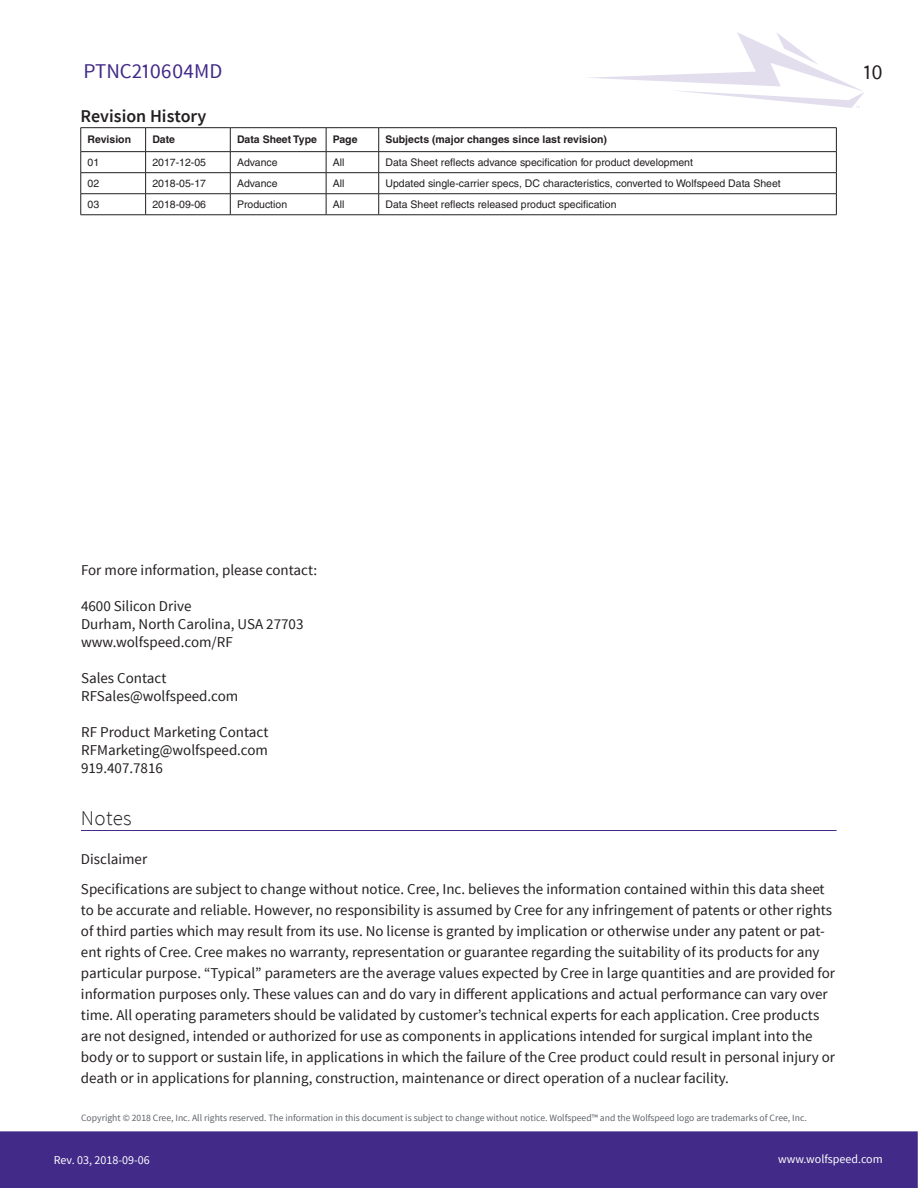
<style>
.page{position:relative;width:918px;height:1188px;background:#fff}
.page>*{position:absolute;margin:0;border:0;box-sizing:border-box;transform-origin:0 0}
.t1{font:21px "Source Sans Pro";color:#412a88}
.t2{font:300 21px "Source Sans Pro";letter-spacing:.015em;color:#231f20}
.t3{font:21px "Source Sans Pro";color:#231f20}
.t4{font:600 18px "Source Sans Pro";color:#231f20}
.t5{font:15px/21px "Source Sans Pro";color:#231f20}
.t6{font:12px "Source Sans Pro";color:#fff}
.t7{font:10.5px "Helvetica";color:#231f20}
.t8{font:700 10.5px "Helvetica";color:#231f20}
.t9{font:9.6px "Source Sans Pro";color:#5f6369}
</style>
<div class="page">
<hr style="left:81px;top:127px;width:65px;height:1px;background:#231f20">
<hr style="left:146px;top:127px;width:84px;height:1px;background:#231f20">
<hr style="left:230px;top:127px;width:96px;height:1px;background:#231f20">
<hr style="left:326px;top:127px;width:53px;height:1px;background:#231f20">
<hr style="left:379px;top:127px;width:458px;height:1px;background:#231f20">
<hr style="left:81px;top:151px;width:65px;height:1px;background:#231f20">
<hr style="left:146px;top:151px;width:84px;height:1px;background:#231f20">
<hr style="left:230px;top:151px;width:96px;height:1px;background:#231f20">
<hr style="left:326px;top:151px;width:53px;height:1px;background:#231f20">
<svg style="left:81px;top:128px;width:1px;height:87px"></svg>
<svg style="left:145px;top:128px;width:1px;height:87px"></svg>
<svg style="left:230px;top:128px;width:1px;height:87px"></svg>
<svg style="left:326px;top:128px;width:1px;height:87px"></svg>
<hr style="left:379px;top:151px;width:458px;height:1px;background:#231f20">
<svg style="left:378px;top:128px;width:1px;height:87px"></svg>
<svg style="left:836px;top:128px;width:1px;height:87px"></svg>
<hr style="left:81px;top:172px;width:65px;height:1px;background:#231f20">
<hr style="left:81px;top:193px;width:65px;height:1px;background:#231f20">
<hr style="left:81px;top:215px;width:65px;height:1px;background:#231f20">
<hr style="left:146px;top:172px;width:84px;height:1px;background:#231f20">
<hr style="left:146px;top:193px;width:84px;height:1px;background:#231f20">
<hr style="left:146px;top:215px;width:84px;height:1px;background:#231f20">
<hr style="left:230px;top:172px;width:96px;height:1px;background:#231f20">
<hr style="left:230px;top:193px;width:96px;height:1px;background:#231f20">
<hr style="left:230px;top:215px;width:96px;height:1px;background:#231f20">
<hr style="left:326px;top:172px;width:53px;height:1px;background:#231f20">
<hr style="left:326px;top:193px;width:53px;height:1px;background:#231f20">
<hr style="left:326px;top:215px;width:53px;height:1px;background:#231f20">
<hr style="left:379px;top:172px;width:458px;height:1px;background:#231f20">
<hr style="left:379px;top:193px;width:458px;height:1px;background:#231f20">
<hr style="left:379px;top:215px;width:458px;height:1px;background:#231f20">
<div style="left:0;top:1131px;width:918px;height:57px;background:#412a88"></div>
<hr style="left:81px;top:830px;width:756px;height:1px;background:#412a88">
<svg style="left:588px;top:32px;width:276px;height:76px"></svg>
<h1 class="t1" style="left:84px;top:58px;width:140px">PTNC210604MD</h1>
<p class="t4" style="left:81px;top:104px;width:127px">Revision History</p>
<p class="t8" style="left:88px;top:133px;width:45px">Revision</p>
<p class="t8" style="left:152px;top:133px;width:24px">Date</p>
<p class="t8" style="left:237px;top:133px;width:82px">Data Sheet Type</p>
<p class="t8" style="left:333px;top:133px;width:26px">Page</p>
<p class="t8" style="left:385px;top:133px;width:223px">Subjects (major changes since last revision)</p>
<p class="t7" style="left:88px;top:156px;width:13px">01</p>
<p class="t7" style="left:152px;top:156px;width:55px">2017-12-05</p>
<p class="t7" style="left:237px;top:156px;width:42px">Advance</p>
<p class="t7" style="left:333px;top:156px;width:13px">All</p>
<p class="t7" style="left:385px;top:156px;width:309px">Data Sheet reflects advance specification for product development</p>
<p class="t7" style="left:88px;top:177px;width:13px">02</p>
<p class="t7" style="left:152px;top:177px;width:55px">2018-05-17</p>
<p class="t7" style="left:237px;top:177px;width:42px">Advance</p>
<p class="t7" style="left:333px;top:177px;width:13px">All</p>
<p class="t7" style="left:385px;top:177px;width:397px">Updated single-carrier specs, DC characteristics, converted to Wolfspeed Data Sheet</p>
<p class="t7" style="left:88px;top:198px;width:13px">03</p>
<p class="t7" style="left:152px;top:198px;width:55px">2018-09-06</p>
<p class="t7" style="left:237px;top:198px;width:52px">Production</p>
<p class="t7" style="left:333px;top:198px;width:13px">All</p>
<p class="t7" style="left:385px;top:198px;width:233px">Data Sheet reflects released product specification</p>
<h1 class="t3" style="left:864px;top:59px;width:21px">10</h1>
<p class="t5" style="left:81px;top:559px;width:238px">For more information, please contact:</p>
<p class="t5" style="left:81px;top:597px;width:224px;line-height:18px">4600 Silicon Drive<br>Durham, North Carolina, USA 27703 www.wolfspeed.com/RF</p>
<p class="t5" style="left:81px;top:669px;width:159px;line-height:18px">Sales Contact<br>RFSales@wolfspeed.com</p>
<p class="t5" style="left:81px;top:723px;width:189px;line-height:18px;text-align:justify">RF Product Marketing Contact RFMarketing@wolfspeed.com 919.407.7816</p>
<h1 class="t2" style="left:81px;top:805px;width:52px">Notes</h1>
<p class="t5" style="left:81px;top:845px;width:745px;line-height:29.7px">Disclaimer<br>Specifications are subject to change without notice. Cree, Inc. believes the information contained within this data sheet</p>
<p class="t5" style="left:81px;top:900px;width:756px">to be accurate and reliable. However, no responsibility is assumed by Cree for any infringement of patents or other rights of third parties which may result from its use. No license is granted by implication or otherwise under any patent or pat&shy;ent rights of Cree. Cree makes no warranty, representation or guarantee regarding the suitability of its products for any particular purpose. “Typical” parameters are the average values expected by Cree in large quantities and are provided for information purposes only. These values can and do vary in different applications and actual performance can vary over time. All operating parameters should be validated by customer’s technical experts for each application. Cree products are not designed, intended or authorized for use as components in applications intended for surgical implant into the body or to support or sustain life, in applications in which the failure of the Cree product could result in personal injury or death or in applications for planning, construction, maintenance or direct operation of a nuclear facility.</p>
<p class="t9" style="left:81px;top:1111px;width:727px">Copyright © 2018 Cree, Inc. All rights reserved. The information in this document is subject to change without notice. Wolfspeed™ and the Wolfspeed logo are trademarks of Cree, Inc.</p>
<p class="t6" style="left:54px;top:1152px;width:97px">Rev. 03, 2018-09-06</p>
<p class="t6" style="left:778px;top:1152px;width:106px">www.wolfspeed.com</p>
</div>
